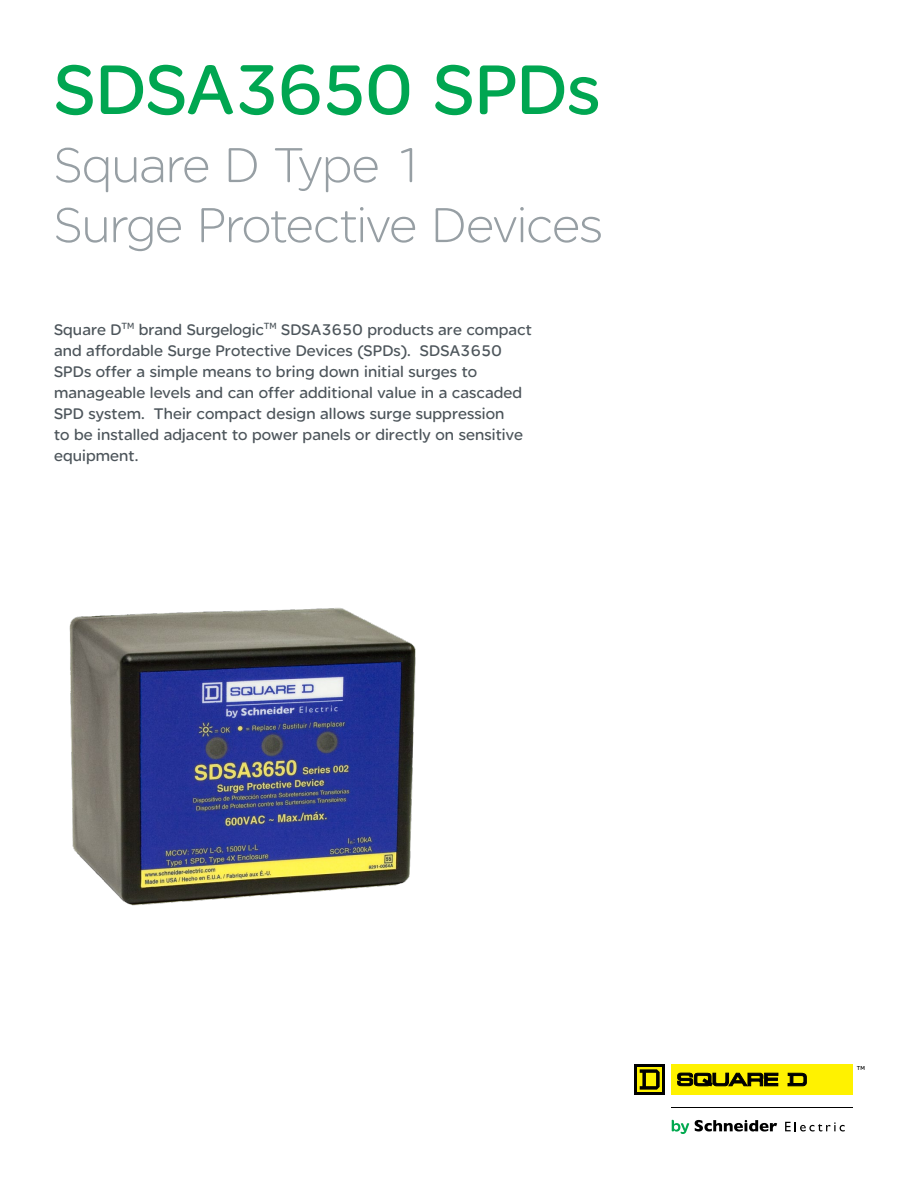
<style>
.page{position:relative;width:918px;height:1188px;background:#fff}
.page>*{position:absolute;margin:0;border:0;box-sizing:border-box;transform-origin:0 0}
.t1{font:75px "SE Optimist";letter-spacing:-.01em;color:#00a651}
.t2{font:300 52.5px/60px "SE Optimist";letter-spacing:-.01em;color:#979fa4}
.t3{font:16.5px/21px "SE Optimist";letter-spacing:.005em;color:#4d555b}
.t4{font:6.15px "SE Optimist";color:#000}
</style>
<div class="page">
<svg style="left:672px;top:1120px;width:17px;height:14px"></svg>
<svg style="left:695px;top:1120px;width:82px;height:11px"></svg>
<svg style="left:785px;top:1122px;width:60px;height:9px"></svg>
<hr style="left:672px;top:1107px;width:181px;height:1px;background:#000">
<div style="left:635px;top:1064px;width:30px;height:31px;background:#000"></div>
<div style="left:638px;top:1067px;width:24px;height:25px;background:#fff200"></div>
<svg style="left:640px;top:1069px;width:20px;height:21px"></svg>
<div style="left:672px;top:1064px;width:181px;height:31px;background:#fff200"></div>
<svg style="left:678px;top:1073px;width:100px;height:13px"></svg>
<svg style="left:788px;top:1073px;width:18px;height:13px"></svg>
<img style="left:69px;top:608px;width:347px;height:298px">
<h1 class="t1" style="left:54px;top:47px;width:548px">SDSA3650 SPDs</h1>
<h2 class="t2" style="left:54px;top:135px;width:550px">Square D Type 1<br>Surge Protective Devices</h2>
<p class="t3" style="left:54px;top:319px;width:479px">Square D<sup>TM</sup> brand Surgelogic<sup>TM</sup> SDSA3650 products are compact and affordable Surge Protective Devices (SPDs). SDSA3650<br>SPDs offer a simple means to bring down initial surges to manageable levels and can offer additional value in a cascaded SPD system. Their compact design allows surge suppression<br>to be installed adjacent to power panels or directly on sensitive equipment.</p>
<p class="t4" style="left:857px;top:1063px;width:10px">TM</p>
</div>
